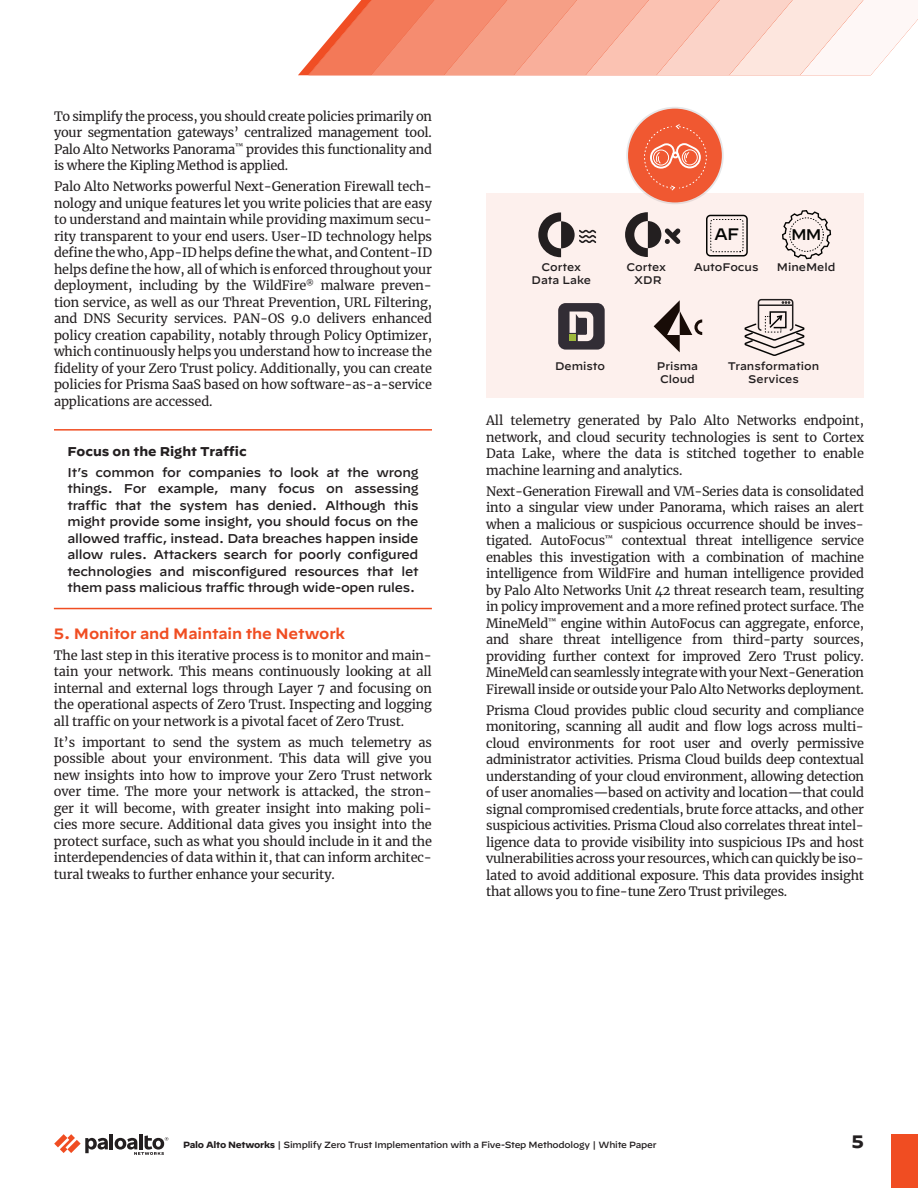
<style>
.page{position:relative;width:918px;height:1188px;background:#fff}
.page>*{position:absolute;margin:0;border:0;box-sizing:border-box;transform-origin:0 0}
.t1{font:700 18px "Decimal";color:#231f20}
.t2{font:500 16.65px "Decimal";color:#040503}
.t3{font:500 15.45px "Decimal";color:#040503}
.t4{font:600 15px "Decimal";letter-spacing:-.01em;color:#f04d22}
.body-text{font:12.75px/16.5px "Merriweather";letter-spacing:-.01em;color:#231f20;text-align:justify}
.body-text-2{font:500 12.75px/16.5px "Decimal";letter-spacing:-.02em;color:#231f20;text-align:justify}
.body-text-3{font:700 12.75px "Decimal";color:#231f20}
.t5{font:500 11.1px/13.2px "Decimal";color:#231f20;text-align:center}
.t6{font:500 9px "Decimal";letter-spacing:-.025em;color:#231f20}
.s1{font-weight:700}
</style>
<div class="page">
<hr style="left:110px;top:1134px;width:3px;height:15px;background:#231f20">
<svg style="left:54px;top:1134px;width:54px;height:19px"></svg>
<hr style="left:139px;top:1134px;width:4px;height:15px;background:#231f20">
<svg style="left:115px;top:1135px;width:53px;height:20px"></svg>
<div style="left:891px;top:1134px;width:27px;height:54px;background:#f04d22"></div>
<svg style="left:298px;top:0;width:620px;height:75px"></svg>
<hr style="left:54px;top:429px;width:378px;height:2px;background:#f04d22">
<hr style="left:54px;top:608px;width:378px;height:1px;background:#f04d22">
<div style="left:627px;top:108px;width:96px;height:95px;background:#f05831;border-radius:50%"></div>
<div style="left:626px;top:107px;width:98px;height:97px;border:2px solid #e6e7e9;border-radius:50%"></div>
<div style="left:486px;top:193px;width:378px;height:205px;background:#fdf0ed"></div>
<svg style="left:744px;top:311px;width:61px;height:45px"></svg>
<div style="left:758px;top:299px;width:35px;height:32px;border:1px solid #211e1e;border-radius:3px"></div>
<hr style="left:759px;top:304px;width:33px;height:2px;background:#211e1e">
<svg style="left:782px;top:301px;width:8px;height:3px"></svg>
<svg style="left:625px;top:212px;width:56px;height:45px"></svg>
<svg style="left:538px;top:212px;width:58px;height:45px"></svg>
<svg style="left:644px;top:124px;width:63px;height:68px"></svg>
<div style="left:706px;top:215px;width:42px;height:42px;border:1px solid #040503;border-radius:4px"></div>
<div style="left:710px;top:219px;width:33px;height:33px;border:1px dashed #040503;border-radius:3px"></div>
<svg style="left:782px;top:210px;width:49px;height:49px"></svg>
<div style="left:789px;top:218px;width:35px;height:34px;border:1px dashed #040503;border-radius:50%"></div>
<p class="body-text" style="left:54px;top:107px;width:380px">To simplify the process, you should create policies primarily on your segmentation gateways’ centralized management tool.<br>Palo Alto Networks Panorama<sup>™</sup> provides this functionality and is where the Kipling Method is applied.</p>
<p class="body-text" style="left:54px;top:178px;width:380px">Palo Alto Networks powerful Next-Generation Firewall tech&shy;nology and unique features let you write policies that are easy to understand and maintain while providing maximum secu&shy;rity transparent to your end users. User-ID technology helps define the who, App-ID helps define the what, and Content-ID helps define the how, all of which is enforced throughout your deployment, including by the WildFire<sup>®</sup> malware preven&shy;tion service, as well as our Threat Prevention, URL Filtering, and DNS Security services. PAN-OS 9.0 delivers enhanced policy creation capability, notably through Policy Optimizer, which continuously helps you understand how to increase the fidelity of your Zero Trust policy. Additionally, you can create policies for Prisma SaaS based on how software-as-a-service applications are accessed.</p>
<p class="body-text-3" style="left:68px;top:444px;width:181px">Focus on the Right Traffic</p>
<p class="body-text-2" style="left:68px;top:462px;width:353px">It’s common for companies to look at the wrong things. For example, many focus on assessing traffic that the system has denied. Although this might provide some insight, you should focus on the allowed traffic, instead. Data breaches happen inside allow rules. Attackers search for poorly configured technologies and misconfigured resources that let them pass malicious traffic through wide-open rules.</p>
<p class="t4" style="left:54px;top:619px;width:293px">5. Monitor and Maintain the Network</p>
<p class="body-text" style="left:54px;top:647px;width:380px">The last step in this iterative process is to monitor and main&shy;tain your network. This means continuously looking at all internal and external logs through Layer 7 and focusing on the operational aspects of Zero Trust. Inspecting and logging all traffic on your network is a pivotal facet of Zero Trust.</p>
<p class="body-text" style="left:54px;top:734px;width:380px">It’s important to send the system as much telemetry as possible about your environment. This data will give you new insights into how to improve your Zero Trust network over time. The more your network is attacked, the stron&shy;ger it will become, with greater insight into making poli&shy;cies more secure. Additional data gives you insight into the protect surface, such as what you should include in it and the interdependencies of data within it, that can inform architec&shy;tural tweaks to further enhance your security.</p>
<p class="t5" style="left:532px;top:259px;width:61px">Cortex<br>Data Lake</p>
<p class="t5" style="left:627px;top:259px;width:41px">Cortex<br>XDR</p>
<p class="t2" style="left:714px;top:219px;width:27px">AF</p>
<p class="t3" style="left:791px;top:220px;width:32px">MM</p>
<p class="t5" style="left:694px;top:259px;width:66px">AutoFocus</p>
<p class="t5" style="left:777px;top:259px;width:60px">MineMeld</p>
<p class="t5" style="left:555px;top:358px;width:52px">Demisto</p>
<p class="t5" style="left:657px;top:358px;width:43px;text-align:left">Prisma<br>Cloud</p>
<p class="t5" style="left:728px;top:358px;width:93px">Transformation<br>Services</p>
<p class="body-text" style="left:486px;top:412px;width:379px">All telemetry generated by Palo Alto Networks endpoint, network, and cloud security technologies is sent to Cortex Data Lake, where the data is stitched together to enable machine learning and analytics.</p>
<p class="body-text" style="left:486px;top:483px;width:379px">Next-Generation Firewall and VM-Series data is consolidated into a singular view under Panorama, which raises an alert when a malicious or suspicious occurrence should be inves&shy;tigated. AutoFocus<sup>™</sup> contextual threat intelligence service enables this investigation with a combination of machine intelligence from WildFire and human intelligence provided by Palo Alto Networks Unit 42 threat research team, resulting in policy improvement and a more refined protect surface. The MineMeld<sup>™</sup> engine within AutoFocus can aggregate, enforce, and share threat intelligence from third-party sources, providing further context for improved Zero Trust policy.<br>MineMeld can seamlessly integrate with your Next-Generation Firewall inside or outside your Palo Alto Networks deployment.</p>
<p class="body-text" style="left:486px;top:702px;width:379px">Prisma Cloud provides public cloud security and compliance monitoring, scanning all audit and flow logs across multi&shy;cloud environments for root user and overly permissive administrator activities. Prisma Cloud builds deep contextual understanding of your cloud environment, allowing detection of user anomalies—based on activity and location—that could signal compromised credentials, brute force attacks, and other suspicious activities. Prisma Cloud also correlates threat intel&shy;ligence data to provide visibility into suspicious IPs and host vulnerabilities across your resources, which can quickly be iso&shy;lated to avoid additional exposure. This data provides insight that allows you to fine-tune Zero Trust privileges.</p>
<p class="t6" style="left:183px;top:1137px;width:475px"><span class="s1">Palo Alto Networks</span> | Simplify Zero Trust Implementation with a Five-Step Methodology | White Paper</p>
<h1 class="t1" style="left:852px;top:1132px;width:14px">5</h1>
</div>
